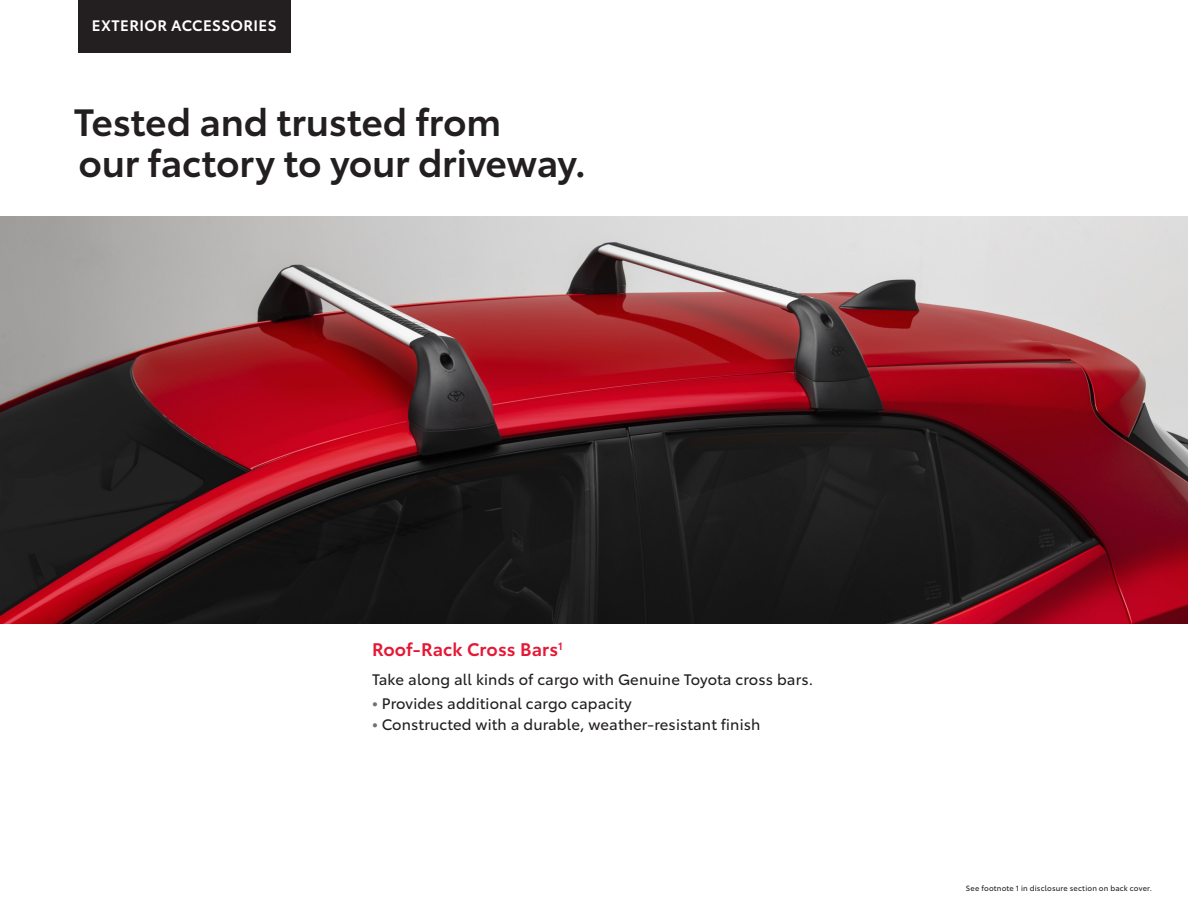
<style>
.page{position:relative;width:1188px;height:918px;background:#fff}
.page>*{position:absolute;margin:0;border:0;box-sizing:border-box;transform-origin:0 0}
.t1{font:600 37.5px/41.2px "Toyota Type";letter-spacing:-.01em;color:#231f20}
.t2{font:600 18px "Toyota Type";letter-spacing:.01em;color:#e51836}
.t3{font:15px "Toyota Type";letter-spacing:.01em;color:#231f20}
.t4{font:600 15px "Toyota Type";letter-spacing:.025em;color:#fff}
.t5{font:7.5px "Toyota Type";letter-spacing:.025em;color:#231f20}
.s1{font-weight:700;color:#717074}
</style>
<div class="page">
<div style="left:78px;top:0;width:212px;height:52px;background:#231f20"></div>
<img style="left:0;top:216px;width:1188px;height:408px">
<p class="t4" style="left:92px;top:14px;width:186px">EXTERIOR ACCESSORIES</p>
<p class="t1" style="left:74px;top:99px;width:514px">Tested and trusted from<br>our factory to your driveway.</p>
<p class="t2" style="left:372px;top:636px;width:193px">Roof-Rack Cross Bars<sup>1</sup></p>
<p class="t3" style="left:372px;top:668px;width:443px">Take along all kinds of cargo with Genuine Toyota cross bars.</p>
<p class="t3" style="left:372px;top:692px;width:261px"><span class="s1">•</span> Provides additional cargo capacity</p>
<p class="t3" style="left:372px;top:713px;width:390px"><span class="s1">•</span> Constructed with a durable, weather-resistant finish</p>
<p class="t5" style="left:966px;top:883px;width:188px">See footnote 1 in disclosure section on back cover.</p>
</div>
